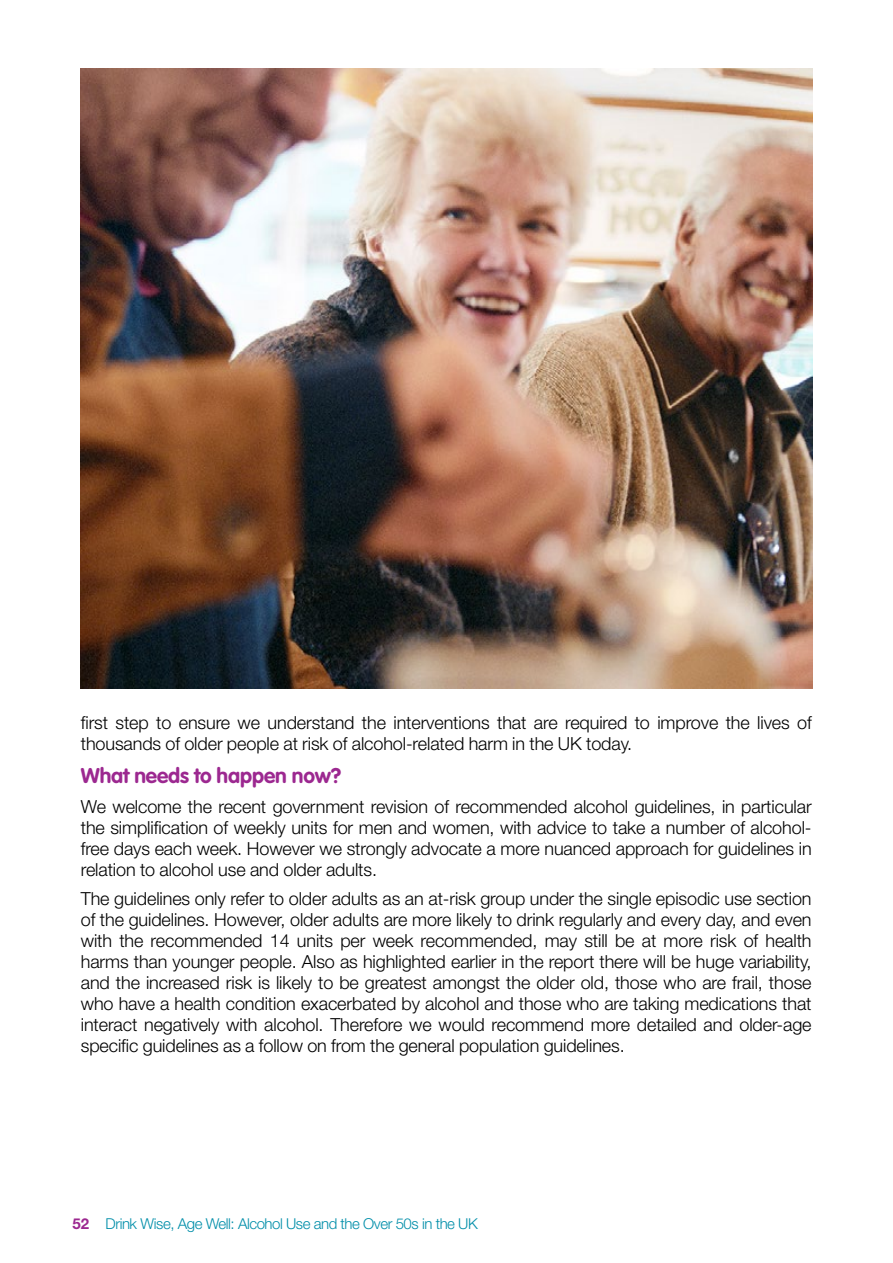
<style>
.page{position:relative;width:893px;height:1263px;background:#fff}
.page>*{position:absolute;margin:0;border:0;box-sizing:border-box;transform-origin:0 0}
.t1{font:700 21px "VAG Rounded";letter-spacing:-.005em;color:#9c2890}
.t2{font:300 18px/21px "Helvetica Neue";letter-spacing:-.005em;color:#000;text-align:justify}
.t3{font:300 15px "Helvetica Neue";letter-spacing:-.03em;color:#008ea9}
.s1{font-weight:700;color:#9c2890}
</style>
<div class="page">
<img style="left:81px;top:68px;width:731px;height:621px">
<p class="t2" style="left:81px;top:711px;width:732px">first step to ensure we understand the interventions that are required to improve the lives of thousands of older people at risk of alcohol-related harm in the UK today.</p>
<p class="t1" style="left:81px;top:764px;width:262px">What needs to happen now?</p>
<p class="t2" style="left:81px;top:795px;width:732px">We welcome the recent government revision of recommended alcohol guidelines, in particular the simplification of weekly units for men and women, with advice to take a number of alcohol&shy;free days each week. However we strongly advocate a more nuanced approach for guidelines in relation to alcohol use and older adults.</p>
<p class="t2" style="left:81px;top:888px;width:732px">The guidelines only refer to older adults as an at-risk group under the single episodic use section of the guidelines. However, older adults are more likely to drink regularly and every day, and even with the recommended 14 units per week recommended, may still be at more risk of health harms than younger people. Also as highlighted earlier in the report there will be huge variability, and the increased risk is likely to be greatest amongst the older old, those who are frail, those who have a health condition exacerbated by alcohol and those who are taking medications that interact negatively with alcohol. Therefore we would recommend more detailed and older-age specific guidelines as a follow on from the general population guidelines.</p>
<p class="t3" style="left:73px;top:1214px;width:407px"><span class="s1">52</span> Drink Wise, Age Well: Alcohol Use and the Over 50s in the UK</p>
</div>
